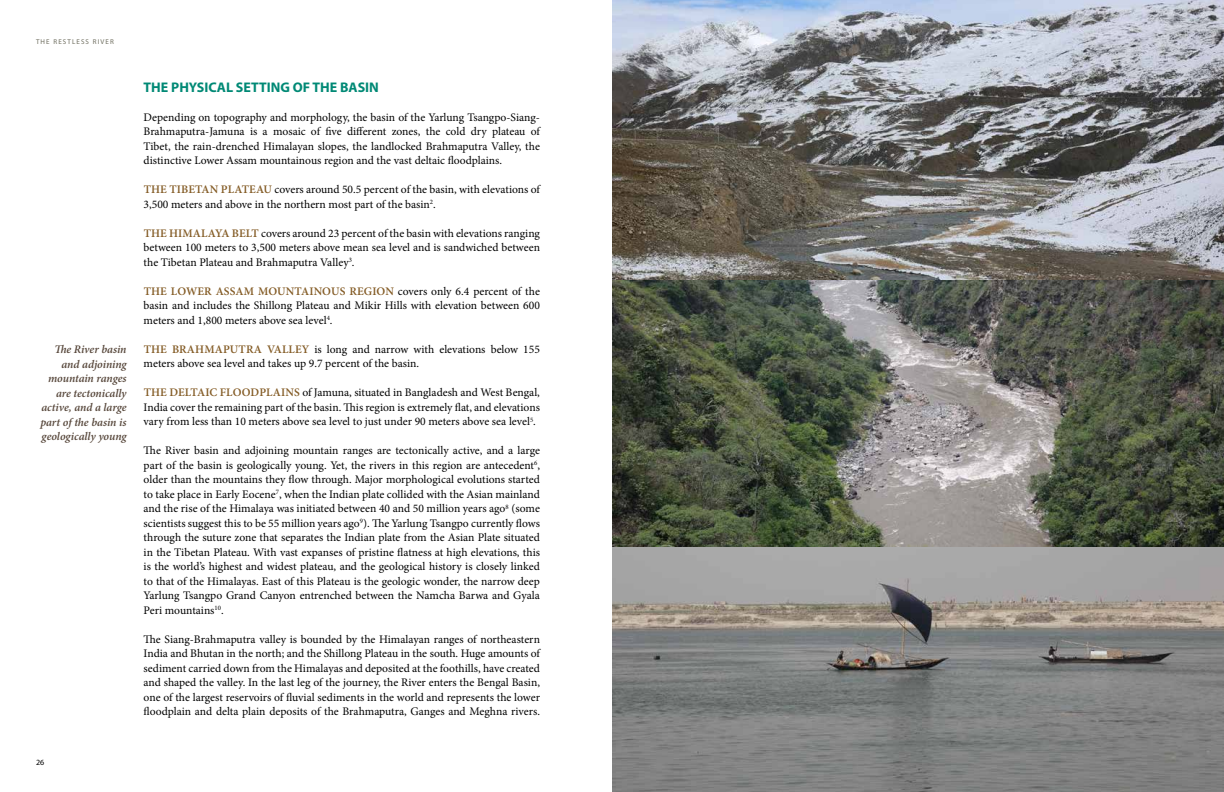
<style>
.page{position:relative;width:1224px;height:792px;background:#fff}
.page>*{position:absolute;margin:0;border:0;box-sizing:border-box;transform-origin:0 0}
.t1{font:700 14px "Myriad Pro";color:#008975}
.t2{font:11.6px/14.5px "Minion Pro";letter-spacing:-.005em;color:#000;text-align:justify}
.t3{font:italic 600 11.6px/14.5px "Minion Pro";letter-spacing:-.005em;color:#57473b;text-align:right}
.t4{font:8px "Myriad Pro";color:#000}
.t5{font:7px "Myriad Pro";letter-spacing:.16em;color:#6e6d5e}
.s1{font-weight:600;color:#845c26}
</style>
<div class="page">
<img style="left:612px;top:0;width:612px;height:534px">
<img style="left:612px;top:534px;width:612px;height:258px">
<p class="t5" style="left:36px;top:37px;width:79px">THE RESTLESS RIVER</p>
<p class="t3" style="left:40px;top:342px;width:88px">The River basin and adjoining mountain ranges are tectonically active, and a large part of the basin is geologically young</p>
<p class="t1" style="left:144px;top:78px;width:237px">THE PHYSICAL SETTING OF THE BASIN</p>
<p class="t2" style="left:144px;top:110px;width:398px">Depending on topography and morphology, the basin of the Yarlung Tsangpo-Siang-Brahmaputra-Jamuna is a mosaic of five different zones, the cold dry plateau of Tibet, the rain-drenched Himalayan slopes, the landlocked Brahmaputra Valley, the distinctive Lower Assam mountainous region and the vast deltaic floodplains.</p>
<p class="t2" style="left:144px;top:183px;width:398px"><span class="s1">THE TIBETAN PLATEAU</span> covers around 50.5 percent of the basin, with elevations of<br>3,500 meters and above in the northern most part of the basin<sup>2</sup>.</p>
<p class="t2" style="left:144px;top:226px;width:398px"><span class="s1">THE HIMALAYA BELT</span> covers around 23 percent of the basin with elevations ranging between 100 meters to 3,500 meters above mean sea level and is sandwiched between the Tibetan Plateau and Brahmaputra Valley<sup>3</sup>.</p>
<p class="t2" style="left:144px;top:284px;width:398px"><span class="s1">THE LOWER ASSAM MOUNTAINOUS REGION</span> covers only 6.4 percent of the basin and includes the Shillong Plateau and Mikir Hills with elevation between 600 meters and 1,800 meters above sea level<sup>4</sup>.</p>
<p class="t2" style="left:144px;top:342px;width:398px"><span class="s1">THE BRAHMAPUTRA VALLEY</span> is long and narrow with elevations below 155 meters above sea level and takes up 9.7 percent of the basin.</p>
<p class="t2" style="left:144px;top:386px;width:398px"><span class="s1">THE DELTAIC FLOODPLAINS</span> of Jamuna, situated in Bangladesh and West Bengal, India cover the remaining part of the basin. This region is extremely flat, and elevations vary from less than 10 meters above sea level to just under 90 meters above sea level<sup>5</sup>.</p>
<p class="t2" style="left:144px;top:444px;width:398px">The River basin and adjoining mountain ranges are tectonically active, and a large part of the basin is geologically young. Yet, the rivers in this region are antecedent<sup>6</sup>, older than the mountains they flow through. Major morphological evolutions started to take place in Early Eocene<sup>7</sup>, when the Indian plate collided with the Asian mainland and the rise of the Himalaya was initiated between 40 and 50 million years ago<sup>8</sup> (some scientists suggest this to be 55 million years ago<sup>9</sup>). The Yarlung Tsangpo currently flows through the suture zone that separates the Indian plate from the Asian Plate situated in the Tibetan Plateau. With vast expanses of pristine flatness at high elevations, this is the world’s highest and widest plateau, and the geological history is closely linked to that of the Himalayas. East of this Plateau is the geologic wonder, the narrow deep Yarlung Tsangpo Grand Canyon entrenched between the Namcha Barwa and Gyala Peri mountains<sup>10</sup>.</p>
<p class="t2" style="left:144px;top:632px;width:398px">The Siang-Brahmaputra valley is bounded by the Himalayan ranges of northeastern India and Bhutan in the north; and the Shillong Plateau in the south. Huge amounts of sediment carried down from the Himalayas and deposited at the foothills, have created and shaped the valley. In the last leg of the journey, the River enters the Bengal Basin, one of the largest reservoirs of fluvial sediments in the world and represents the lower floodplain and delta plain deposits of the Brahmaputra, Ganges and Meghna rivers.</p>
<p class="t4" style="left:36px;top:757px;width:10px">26</p>
</div>
